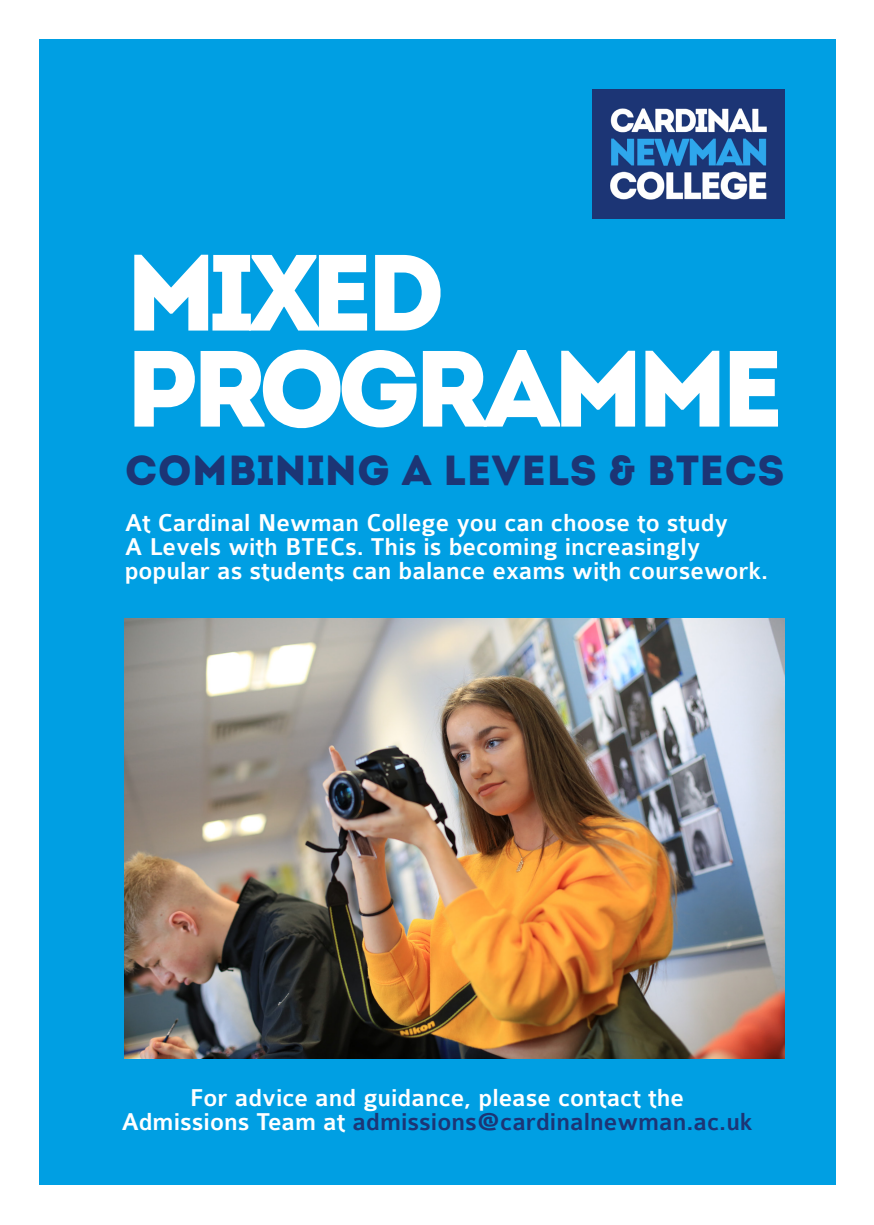
<style>
.page{position:relative;width:874px;height:1225px;background:#fff}
.page>*{position:absolute;margin:0;border:0;box-sizing:border-box;transform-origin:0 0}
.t1{font:108px "Intro";letter-spacing:-.08em;color:#fff}
.t2{font:42px "Intro";color:#1c3575}
.t3{font:500 26px/24px "Colaborate";color:#fff}
.t4{font:500 26px "Colaborate";color:#1c3575}
.s1{color:#fff}
</style>
<div class="page">
<div style="left:39px;top:40px;width:795px;height:1145px;background:#009fe3"></div>
<img style="left:592px;top:89px;width:192px;height:129px">
<img style="left:125px;top:619px;width:659px;height:439px">
<p class="t1" style="left:125px;top:228px;width:322px">MIXED</p>
<p class="t1" style="left:125px;top:324px;width:661px">PROGRAMME</p>
<p class="t2" style="left:125px;top:445px;width:661px">COMBINING A LEVELS &amp; BTECS</p>
<p class="t3" style="left:125px;top:511px;width:604px">At Cardinal Newman College you can choose to study</p>
<p class="t3" style="left:125px;top:535px;width:644px">A Levels with BTECs. This is becoming increasingly popular as students can balance exams with coursework.</p>
<p class="t3" style="left:190px;top:1086px;width:495px">For advice and guidance, please contact the</p>
<p class="t4" style="left:121px;top:1108px;width:632px"><span class="s1">Admissions Team at</span> admissions@cardinalnewman.ac.uk</p>
</div>
